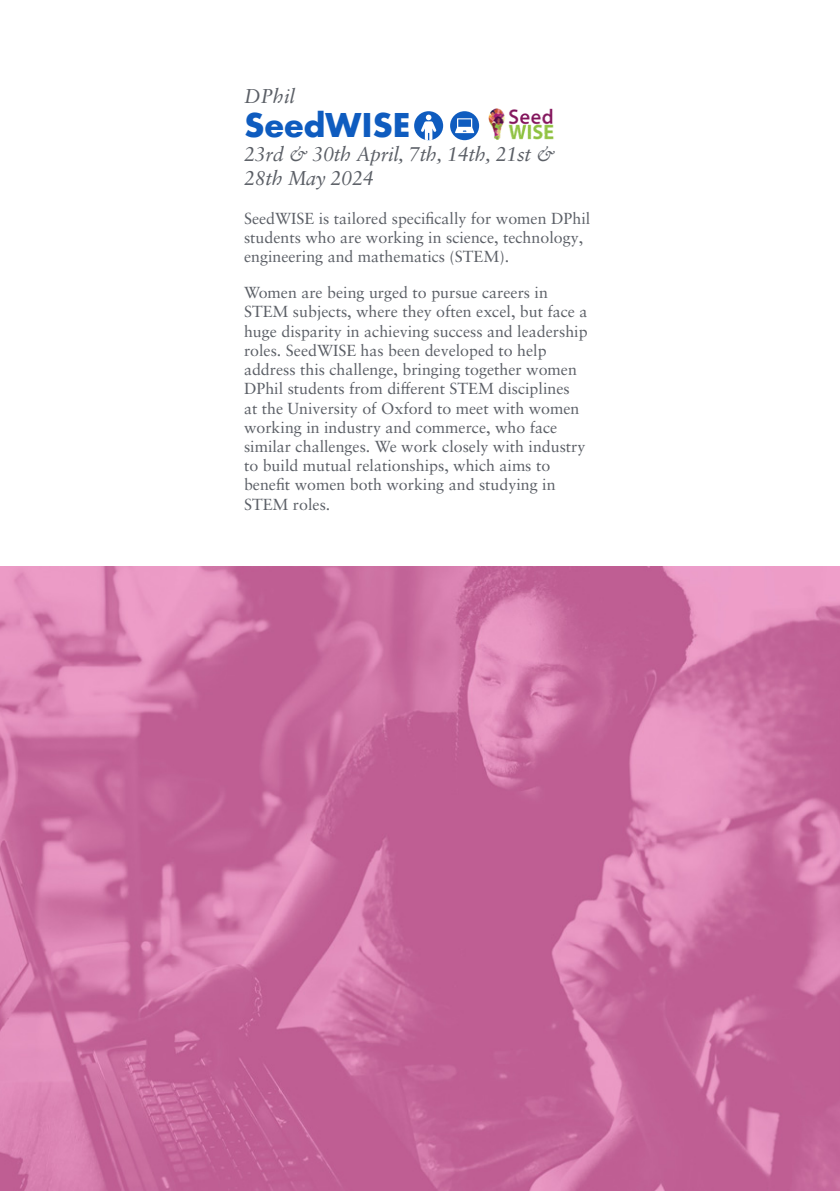
<style>
.page{position:relative;width:840px;height:1191px;background:#fff}
.page>*{position:absolute;margin:0;border:0;box-sizing:border-box;transform-origin:0 0}
.t1{font:700 36px "Futura PT";letter-spacing:-.015em;color:#0f5cbf}
.t2{font:italic 20px/24px "Sabon LT Pro";letter-spacing:-.02em;color:#5b5f66}
.t3{font:16px/19.2px "Sabon LT Pro";color:#5b5f66}
</style>
<div class="page">
<div style="left:414px;top:111px;width:29px;height:29px;background:#0f5cbf;border-radius:50%"></div>
<svg style="left:420px;top:115px;width:16px;height:25px"></svg>
<div style="left:450px;top:111px;width:29px;height:29px;background:#0f5cbf;border-radius:50%"></div>
<svg style="left:455px;top:118px;width:19px;height:15px"></svg>
<img style="left:0;top:566px;width:839px;height:625px">
<img style="left:488px;top:109px;width:66px;height:30px">
<p class="t2" style="left:244px;top:84px;width:53px">DPhil</p>
<p class="t1" style="left:244px;top:102px;width:167px">SeedWISE</p>
<p class="t2" style="left:244px;top:142px;width:312px">23rd &amp; 30th April, 7th, 14th, 21st &amp;<br>28th May 2024</p>
<p class="t3" style="left:244px;top:208px;width:347px">SeedWISE is tailored specifically for women DPhil students who are working in science, technology, engineering and mathematics (STEM).</p>
<p class="t3" style="left:244px;top:283px;width:345px">Women are being urged to pursue careers in STEM subjects, where they often excel, but face a huge disparity in achieving success and leadership roles. SeedWISE has been developed to help address this challenge, bringing together women DPhil students from different STEM disciplines<br>at the University of Oxford to meet with women working in industry and commerce, who face similar challenges. We work closely with industry to build mutual relationships, which aims to benefit women both working and studying in STEM roles.</p>
</div>
